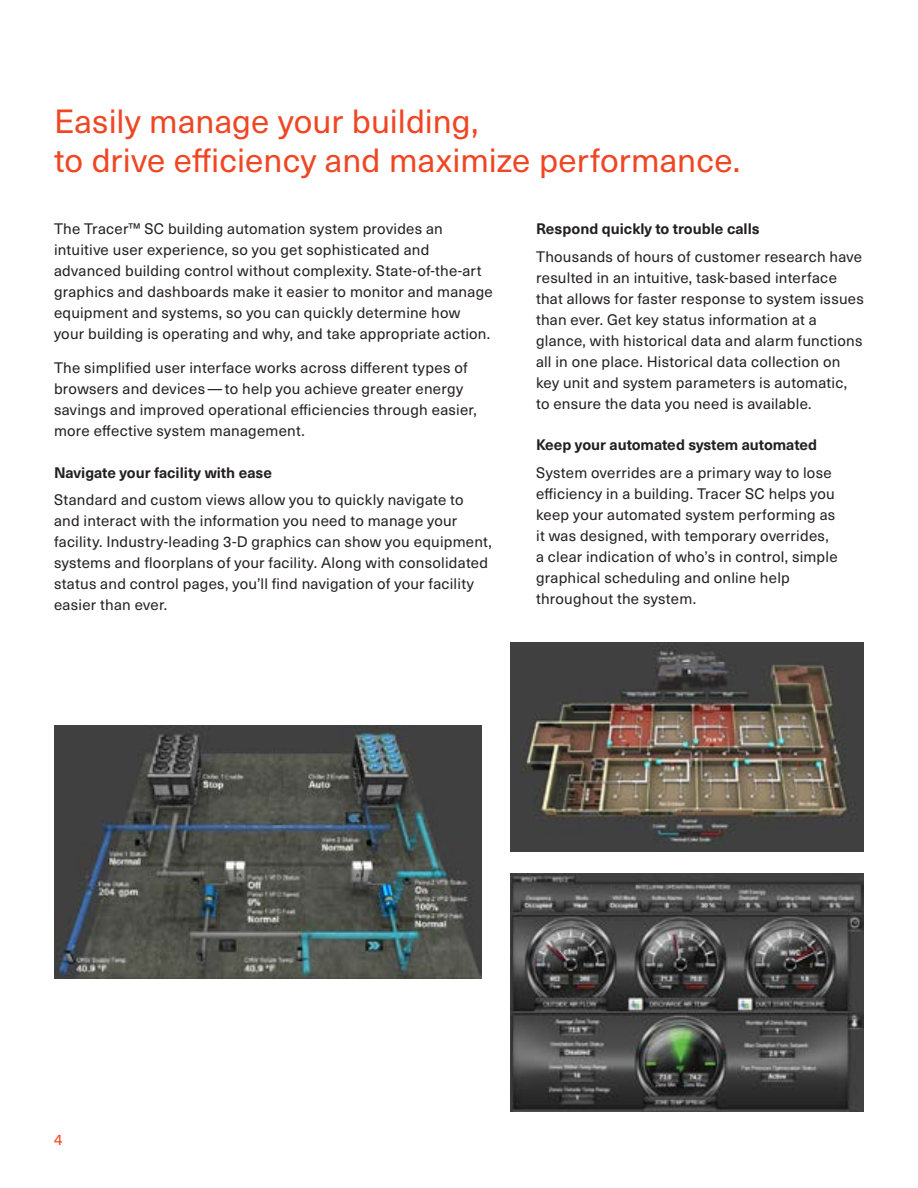
<style>
.page{position:relative;width:918px;height:1188px;background:#fff}
.page>*{position:absolute;margin:0;border:0;box-sizing:border-box;transform-origin:0 0}
.t1{font:33px/39px "Neue Haas Unica W1 G";letter-spacing:.005em;color:#ef4623}
.t2{font:15px/21px "Neue Haas Unica W1 G";letter-spacing:.015em;color:#231f20}
.t3{font:700 15px "Neue Haas Unica W1 G";color:#231f20}
.t4{font:15px "Neue Haas Unica W1 G";color:#ef4623}
</style>
<div class="page">
<img style="left:511px;top:874px;width:353px;height:238px">
<img style="left:511px;top:643px;width:353px;height:209px">
<img style="left:54px;top:725px;width:428px;height:254px">
<h1 class="t1" style="left:54px;top:100px;width:688px">Easily manage your building,<br>to drive efficiency and maximize performance.</h1>
<p class="t2" style="left:54px;top:217px;width:440px">The Tracer™ SC building automation system provides an intuitive user experience, so you get sophisticated and advanced building control without complexity. State-of-the-art graphics and dashboards make it easier to monitor and manage equipment and systems, so you can quickly determine how your building is operating and why, and take appropriate action.</p>
<p class="t2" style="left:54px;top:357px;width:424px">The simplified user interface works across different types of browsers and devices—to help you achieve greater energy savings and improved operational efficiencies through easier, more effective system management.</p>
<p class="t3" style="left:54px;top:461px;width:220px">Navigate your facility with ease</p>
<p class="t2" style="left:54px;top:489px;width:439px">Standard and custom views allow you to quickly navigate to and interact with the information you need to manage your facility. Industry-leading 3-D graphics can show you equipment, systems and floorplans of your facility. Along with consolidated status and control pages, you’ll find navigation of your facility easier than ever.</p>
<p class="t3" style="left:536px;top:217px;width:225px">Respond quickly to trouble calls</p>
<p class="t2" style="left:536px;top:245px;width:329px">Thousands of hours of customer research have resulted in an intuitive, task-based interface that allows for faster response to system issues than ever. Get key status information at a glance, with historical data and alarm functions all in one place. Historical data collection on key unit and system parameters is automatic, to ensure the data you need is available.</p>
<p class="t3" style="left:536px;top:433px;width:283px">Keep your automated system automated</p>
<p class="t2" style="left:536px;top:461px;width:303px">System overrides are a primary way to lose efficiency in a building. Tracer SC helps you keep your automated system performing as it was designed, with temporary overrides, a clear indication of who’s in control, simple graphical scheduling and online help throughout the system.</p>
<p class="t4" style="left:54px;top:1129px;width:10px">4</p>
</div>
